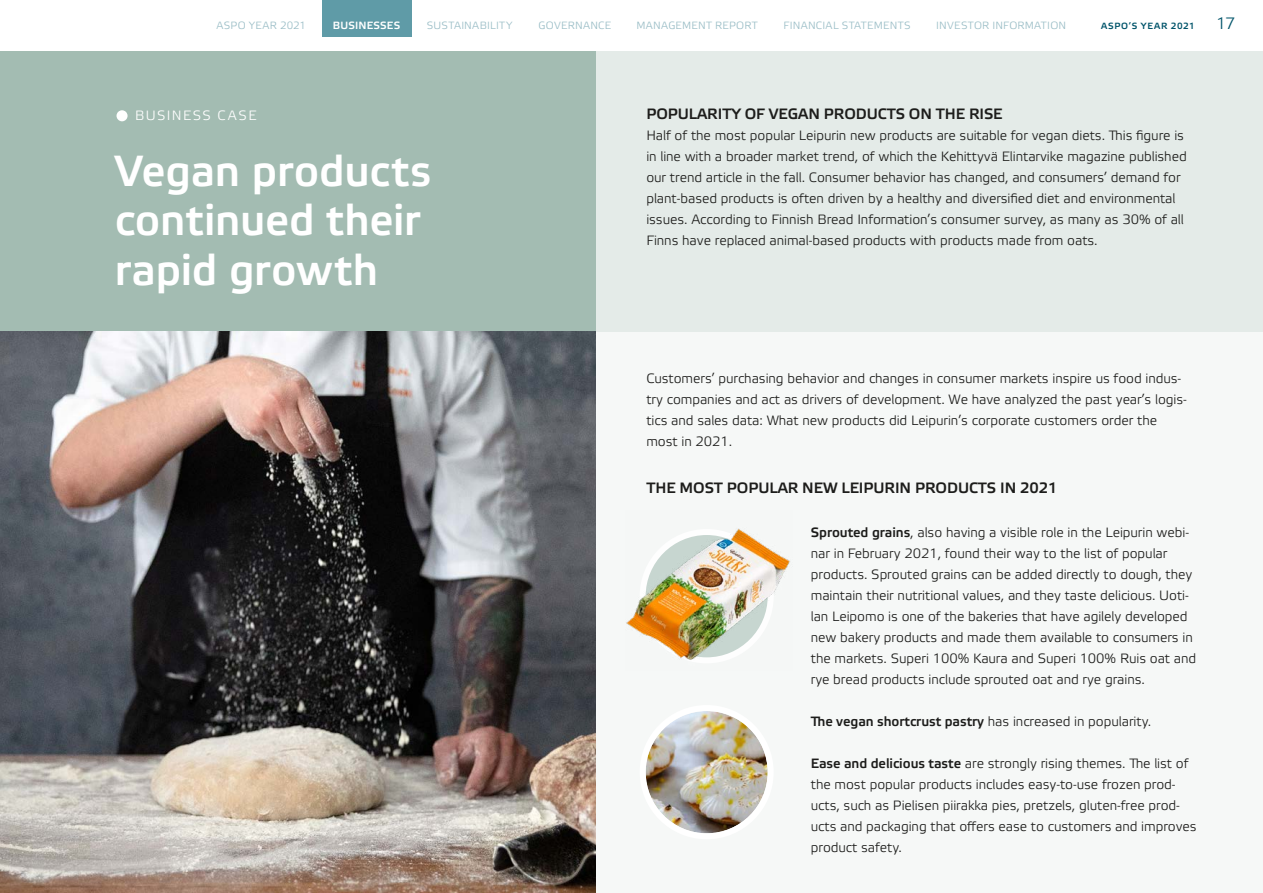
<style>
.page{position:relative;width:1263px;height:893px;background:#fff}
.page>*{position:absolute;margin:0;border:0;box-sizing:border-box;transform-origin:0 0}
.t1{font:700 43.5px/49.5px "Etelka Light Pro";letter-spacing:-.005em;color:#fff}
.t2{font:16.5px "Etelka Light Pro";color:#00546a}
.t3{font:700 15px "Etelka Light Pro";letter-spacing:-.005em;color:#1d1d1b}
.t4{font:300 13.5px/21px "Etelka";letter-spacing:-.005em;color:#1d1d1b}
.t5{font:13.5px "Etelka Light Pro";letter-spacing:.1em;color:#fff}
.t6{font:10.5px "Etelka Light Pro";letter-spacing:.025em;color:#98bcc5}
.t7{font:700 10.5px "Etelka Light Pro";letter-spacing:.015em;color:#fff}
.t8{font:700 9px "Etelka Light Pro";letter-spacing:.09em;color:#00546a}
.s1{font-family:"Etelka Light Pro";font-weight:700}
</style>
<div class="page">
<div style="left:585px;top:332px;width:678px;height:561px;background:#f6f8f7"></div>
<div style="left:585px;top:51px;width:678px;height:281px;background:#e4ebe8"></div>
<div style="left:0;top:51px;width:595px;height:281px;background:#a3bcb2"></div>
<img style="left:0;top:332px;width:595px;height:561px">
<img style="left:646px;top:711px;width:122px;height:122px;border-radius:61px">
<div style="left:640px;top:705px;width:134px;height:134px;border:6px solid #fff;border-radius:50%"></div>
<img style="left:626px;top:528px;width:164px;height:132px">
<div style="left:117px;top:110px;width:11px;height:11px;background:#fff;border-radius:50%"></div>
<div style="left:322px;top:0;width:89px;height:37px;background:#5f9ba7"></div>
<p class="t6" style="left:216px;top:20px;width:91px">ASPO YEAR 2021</p>
<p class="t7" style="left:333px;top:19px;width:69px">BUSINESSES</p>
<p class="t6" style="left:427px;top:20px;width:87px">SUSTAINABILITY</p>
<p class="t6" style="left:539px;top:20px;width:74px">GOVERNANCE</p>
<p class="t6" style="left:636px;top:20px;width:123px">MANAGEMENT REPORT</p>
<p class="t6" style="left:783px;top:20px;width:129px">FINANCIAL STATEMENTS</p>
<p class="t6" style="left:936px;top:20px;width:131px">INVESTOR INFORMATION</p>
<p class="t8" style="left:1101px;top:21px;width:95px">ASPO’S YEAR 2021</p>
<p class="t2" style="left:1216px;top:15px;width:20px">17</p>
<p class="t5" style="left:135px;top:108px;width:123px">BUSINESS CASE</p>
<h1 class="t1" style="left:115px;top:148px;width:318px">Vegan products continued their rapid growth</h1>
<p class="t3" style="left:646px;top:106px;width:358px">POPULARITY OF VEGAN PRODUCTS ON THE RISE</p>
<p class="t4" style="left:646px;top:125px;width:542px">Half of the most popular Leipurin new products are suitable for vegan diets. This figure is in line with a broader market trend, of which the Kehittyvä Elintarvike magazine published our trend article in the fall. Consumer behavior has changed, and consumers’ demand for plant-based products is often driven by a healthy and diversified diet and environmental issues. According to Finnish Bread Information’s consumer survey, as many as 30% of all Finns have replaced animal-based products with products made from oats.</p>
<p class="t4" style="left:646px;top:369px;width:542px">Customers’ purchasing behavior and changes in consumer markets inspire us food indus&shy;try companies and act as drivers of development. We have analyzed the past year’s logis&shy;tics and sales data: What new products did Leipurin’s corporate customers order the most in 2021.</p>
<p class="t3" style="left:646px;top:480px;width:413px">THE MOST POPULAR NEW LEIPURIN PRODUCTS IN 2021</p>
<p class="t4" style="left:811px;top:522px;width:387px"><span class="s1">Sprouted grains</span>, also having a visible role in the Leipurin webi&shy;nar in February 2021, found their way to the list of popular products. Sprouted grains can be added directly to dough, they maintain their nutritional values, and they taste delicious. Uoti&shy;lan Leipomo is one of the bakeries that have agilely developed new bakery products and made them available to consumers in the markets. Superi 100% Kaura and Superi 100% Ruis oat and rye bread products include sprouted oat and rye grains.</p>
<p class="t4" style="left:811px;top:711px;width:342px"><span class="s1">The vegan shortcrust pastry</span> has increased in popularity.</p>
<p class="t4" style="left:811px;top:753px;width:387px"><span class="s1">Ease and delicious taste</span> are strongly rising themes. The list of the most popular products includes easy-to-use frozen prod&shy;ucts, such as Pielisen piirakka pies, pretzels, gluten-free prod&shy;ucts and packaging that offers ease to customers and improves product safety.</p>
</div>
